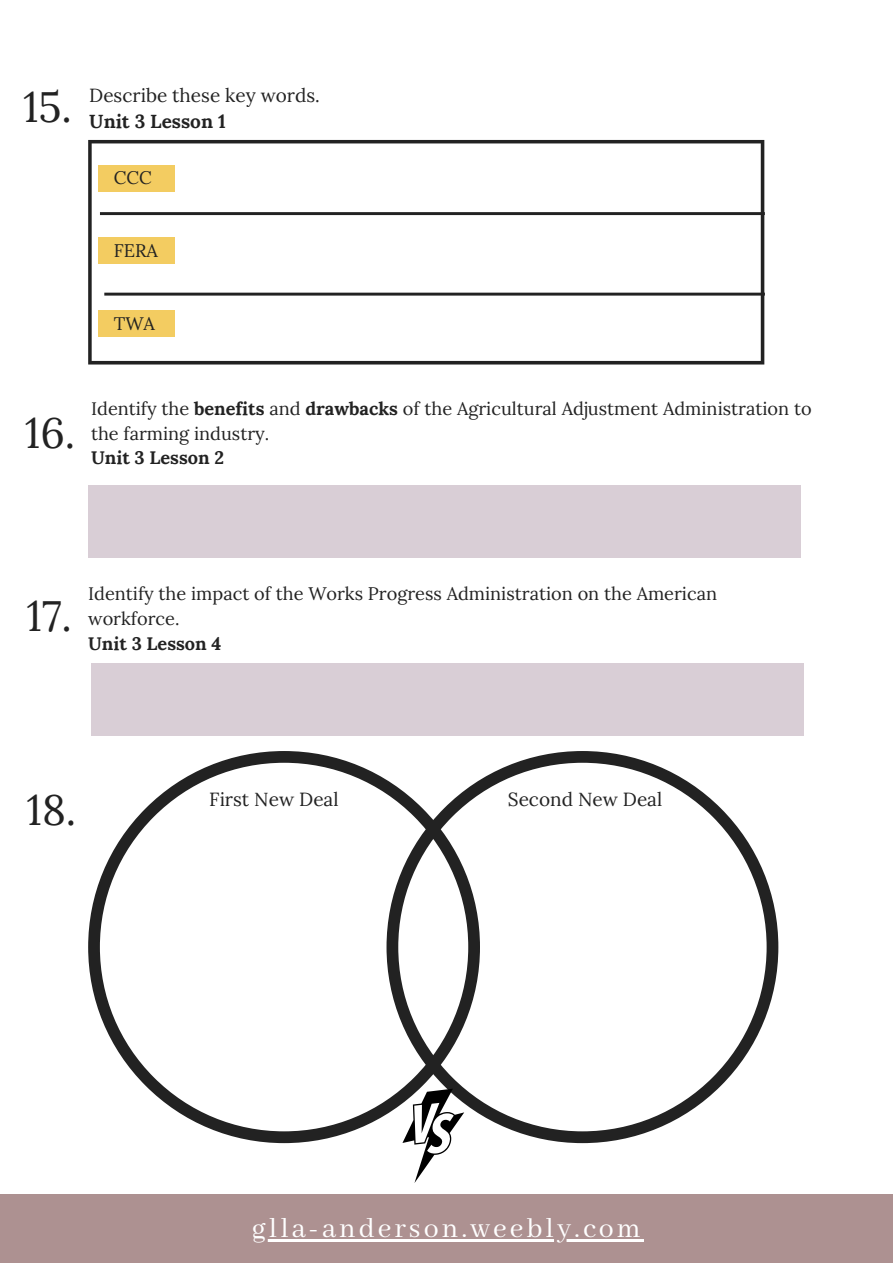
<style>
.page{position:relative;width:893px;height:1264px;background:#fff}
.page>*{position:absolute;margin:0;border:0;box-sizing:border-box;transform-origin:0 0}
.t1{font:42.45px "Lora";color:#222}
.t2{font:30px "Abhaya Libre";letter-spacing:.1em;color:#fff}
.t3{font:18.9px "Lora";color:#222}
.t4{font:700 18.9px "Lora";color:#222}
.t5{font:18.15px/24.8px "Lora";color:#222}
.t6{font:700 18.15px "Lora";color:#222}
.s1{font-weight:700}
</style>
<div class="page">
<div style="left:0;top:1193px;width:892px;height:69px;background:#ad9191"></div>
<div style="left:88px;top:485px;width:712px;height:73px;background:#d9ced6"></div>
<div style="left:91px;top:662px;width:712px;height:73px;background:#d9ced6"></div>
<svg style="left:88px;top:140px;width:676px;height:224px"></svg>
<svg style="left:100px;top:212px;width:664px;height:3px;background:#2a2a2a"></svg>
<svg style="left:104px;top:293px;width:660px;height:2px"></svg>
<div style="left:98px;top:166px;width:77px;height:26px;background:#f3cc61"></div>
<div style="left:98px;top:238px;width:77px;height:26px;background:#f3cc61"></div>
<div style="left:98px;top:310px;width:77px;height:26px;background:#f3cc61"></div>
<svg style="left:88px;top:751px;width:298px;height:392px"></svg>
<svg style="left:386px;top:751px;width:392px;height:392px"></svg>
<svg style="left:402px;top:1088px;width:62px;height:95px"></svg>
<hr style="left:252px;top:1238px;width:391px;height:3px;background:#fff">
<p class="t1" style="left:23px;top:79px;width:50px">15.</p>
<p class="t3" style="left:89px;top:83px;width:232px">Describe these key words.</p>
<p class="t4" style="left:89px;top:109px;width:138px">Unit 3 Lesson 1</p>
<p class="t5" style="left:114px;top:165px;width:40px">CCC</p>
<p class="t5" style="left:114px;top:238px;width:45px">FERA</p>
<p class="t5" style="left:114px;top:311px;width:43px">TWA</p>
<p class="t1" style="left:25px;top:405px;width:52px">16.</p>
<p class="t5" style="left:91px;top:396px;width:722px">Identify the <span class="s1">benefits</span> and <span class="s1">drawbacks</span> of the Agricultural Adjustment Administration to the farming industry.</p>
<p class="t6" style="left:91px;top:446px;width:135px">Unit 3 Lesson 2</p>
<p class="t1" style="left:27px;top:588px;width:47px">17.</p>
<p class="t5" style="left:88px;top:581px;width:630px">Identify the impact of the Works Progress Administration on the American workforce.</p>
<p class="t6" style="left:88px;top:631px;width:135px">Unit 3 Lesson 4</p>
<p class="t1" style="left:27px;top:782px;width:51px">18.</p>
<p class="t3" style="left:209px;top:786px;width:131px">First New Deal</p>
<p class="t3" style="left:508px;top:786px;width:156px">Second New Deal</p>
<p class="t2" style="left:252px;top:1211px;width:390px">glla-anderson.weebly.com</p>
</div>
